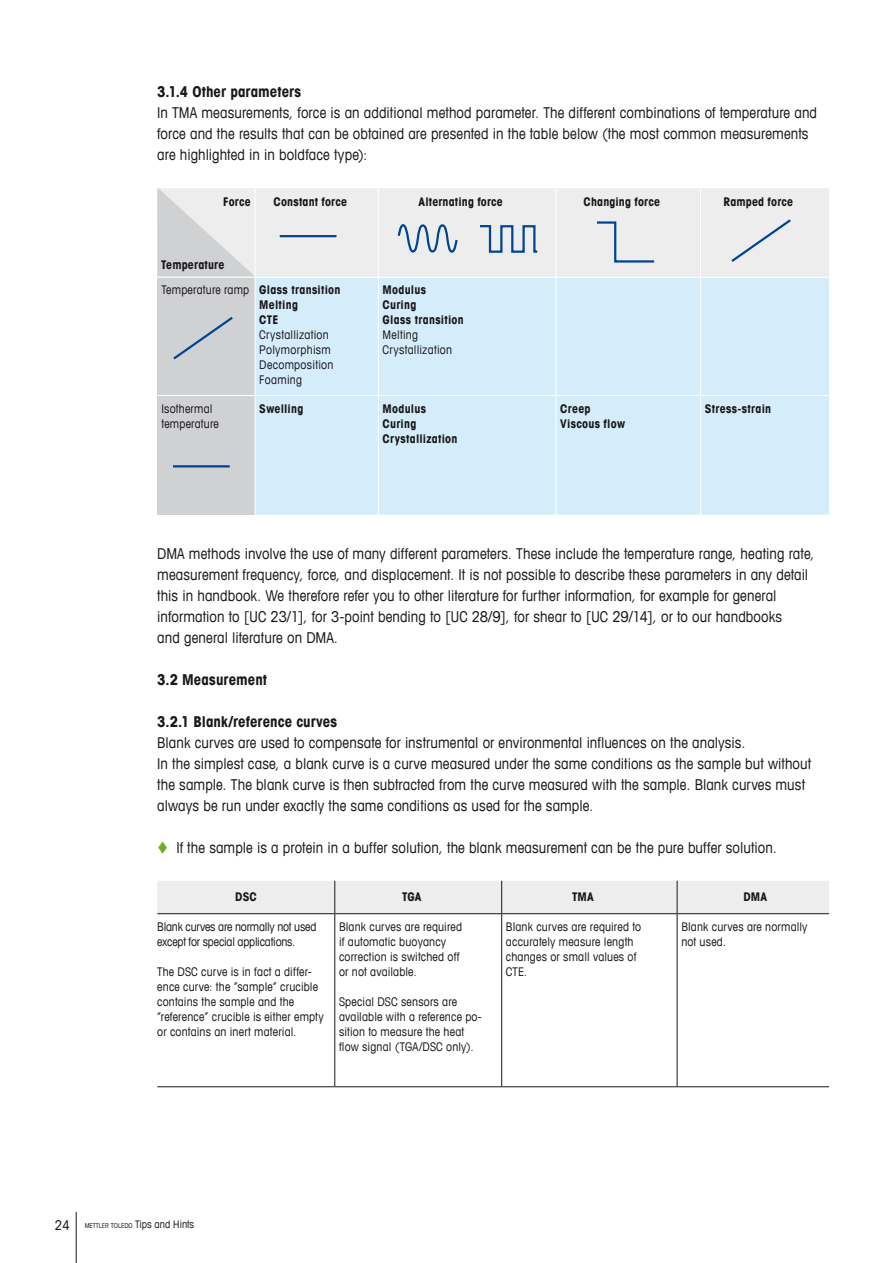
<style>
.page{position:relative;width:893px;height:1263px;background:#fff}
.page>*{position:absolute;margin:0;border:0;box-sizing:border-box;transform-origin:0 0}
.Runningtext_Book_10{font:condensed 15px/21px "Avant Garde Com";letter-spacing:.005em;color:#1a171c}
.Subtext_Bold_10_14{font:700 condensed 15px "Avant Garde Com";letter-spacing:.005em;color:#1a171c}
.Captions_Book_8_10{font:condensed 12px/15px "Avant Garde Com";letter-spacing:.015em;color:#1a171c}
.Captions_Book_8_10-2{font:700 condensed 12px/15px "Avant Garde Com";letter-spacing:.02em;color:#1a171c}
.Captions_Book_8_10-3{font:condensed 12px/15px "Avant Garde Com";letter-spacing:-.015em;color:#1a171c}
.t1{font:condensed 6.75px "Avant Garde Com";color:#1a171c}
.s1{color:#6bb022}
.s2{font-size:13.5px}
.s3{font-size:10.5px}
</style>
<div class="page">
<hr style="left:76px;top:1212px;width:1px;height:51px;background:#1a171c">
<div style="left:256px;top:188px;width:573px;height:89px;background:#ededee"></div>
<div style="left:157px;top:277px;width:98px;height:118px;background:#d0d1d2"></div>
<div style="left:256px;top:278px;width:573px;height:237px;background:#d5edfa"></div>
<div style="left:157px;top:395px;width:98px;height:120px;background:#d0d1d2"></div>
<hr style="left:378px;top:188px;width:1px;height:36px;background:#fff">
<hr style="left:378px;top:224px;width:1px;height:53px;background:#fff">
<hr style="left:378px;top:278px;width:1px;height:117px;background:#fff">
<hr style="left:378px;top:396px;width:1px;height:119px;background:#fff">
<hr style="left:157px;top:395px;width:98px;height:1px;background:#fff">
<hr style="left:255px;top:395px;width:123px;height:1px;background:#fff">
<hr style="left:378px;top:395px;width:177px;height:1px;background:#fff">
<hr style="left:556px;top:395px;width:144px;height:1px;background:#fff">
<hr style="left:701px;top:395px;width:128px;height:1px;background:#fff">
<hr style="left:157px;top:277px;width:98px;height:1px;background:#fff">
<hr style="left:555px;top:188px;width:1px;height:36px;background:#fff">
<hr style="left:555px;top:224px;width:1px;height:53px;background:#fff">
<hr style="left:555px;top:277px;width:1px;height:118px;background:#fff">
<hr style="left:555px;top:395px;width:1px;height:120px;background:#fff">
<hr style="left:700px;top:188px;width:1px;height:36px;background:#fff">
<hr style="left:700px;top:224px;width:1px;height:53px;background:#fff">
<hr style="left:700px;top:277px;width:1px;height:118px;background:#fff">
<hr style="left:700px;top:395px;width:1px;height:120px;background:#fff">
<hr style="left:280px;top:235px;width:56px;height:2px;background:#004595">
<hr style="left:173px;top:465px;width:57px;height:2px;background:#004595">
<svg style="left:478px;top:224px;width:61px;height:30px;background:#b6c6d9"></svg>
<svg style="left:595px;top:220px;width:61px;height:44px;background:#d9dfe6"></svg>
<svg style="left:729px;top:217px;width:64px;height:47px;background:#e0e4e9"></svg>
<svg style="left:173px;top:316px;width:60px;height:44px"></svg>
<svg style="left:397px;top:223px;width:62px;height:31px;background:#bdcbdb"></svg>
<svg style="left:157px;top:187px;width:98px;height:89px;background:#dedfe0"></svg>
<div style="left:157px;top:881px;width:672px;height:32px;background:#ededee"></div>
<hr style="left:335px;top:913px;width:167px;height:1px;background:#1a171c">
<hr style="left:502px;top:913px;width:175px;height:1px;background:#1a171c">
<hr style="left:677px;top:913px;width:152px;height:1px;background:#1a171c">
<hr style="left:157px;top:913px;width:178px;height:1px;background:#1a171c">
<hr style="left:501px;top:881px;width:1px;height:32px;background:#1a171c">
<hr style="left:501px;top:914px;width:1px;height:172px;background:#1a171c">
<hr style="left:334px;top:881px;width:1px;height:32px;background:#1a171c">
<hr style="left:334px;top:914px;width:1px;height:172px;background:#1a171c">
<hr style="left:677px;top:881px;width:1px;height:32px;background:#1a171c">
<hr style="left:677px;top:914px;width:1px;height:172px;background:#1a171c">
<hr style="left:157px;top:1086px;width:178px;height:1px;background:#1a171c">
<hr style="left:335px;top:1086px;width:167px;height:1px;background:#1a171c">
<hr style="left:502px;top:1086px;width:175px;height:1px;background:#1a171c">
<hr style="left:677px;top:1086px;width:152px;height:1px;background:#1a171c">
<p class="Subtext_Bold_10_14" style="left:157px;top:82px;width:145px">3.1.4 Other parameters</p>
<p class="Runningtext_Book_10" style="left:157px;top:101px;width:661px">In TMA measurements, force is an additional method parameter. The different combinations of temperature and force and the results that can be obtained are presented in the table below (the most common measurements are highlighted in in boldface type):</p>
<p class="Captions_Book_8_10-2" style="left:223px;top:193px;width:29px">Force</p>
<p class="Captions_Book_8_10-2" style="left:274px;top:193px;width:75px">Constant force</p>
<p class="Captions_Book_8_10-2" style="left:419px;top:193px;width:86px">Alternating force</p>
<p class="Captions_Book_8_10-2" style="left:584px;top:193px;width:78px">Changing force</p>
<p class="Captions_Book_8_10-2" style="left:724px;top:193px;width:71px">Ramped force</p>
<p class="Captions_Book_8_10-2" style="left:161px;top:257px;width:65px">Temperature</p>
<p class="Captions_Book_8_10" style="left:162px;top:282px;width:89px">Temperature ramp</p>
<p class="Captions_Book_8_10-2" style="left:259px;top:282px;width:83px">Glass transition<br>Melting</p>
<p class="Captions_Book_8_10-2" style="left:259px;top:312px;width:21px">CTE</p>
<p class="Captions_Book_8_10" style="left:259px;top:327px;width:71px">Crystallization</p>
<p class="Captions_Book_8_10" style="left:259px;top:342px;width:73px">Polymorphism</p>
<p class="Captions_Book_8_10" style="left:259px;top:357px;width:76px">Decomposition</p>
<p class="Captions_Book_8_10" style="left:259px;top:372px;width:44px">Foaming</p>
<p class="Captions_Book_8_10-2" style="left:383px;top:282px;width:45px">Modulus</p>
<p class="Captions_Book_8_10-2" style="left:383px;top:297px;width:35px">Curing</p>
<p class="Captions_Book_8_10-2" style="left:383px;top:312px;width:83px">Glass transition</p>
<p class="Captions_Book_8_10" style="left:383px;top:327px;width:37px">Melting</p>
<p class="Captions_Book_8_10" style="left:383px;top:342px;width:71px">Crystallization</p>
<p class="Captions_Book_8_10" style="left:162px;top:401px;width:59px">Isothermal temperature</p>
<p class="Captions_Book_8_10-2" style="left:259px;top:401px;width:46px">Swelling</p>
<p class="Captions_Book_8_10-2" style="left:383px;top:401px;width:45px">Modulus</p>
<p class="Captions_Book_8_10-2" style="left:383px;top:416px;width:35px">Curing</p>
<p class="Captions_Book_8_10-2" style="left:383px;top:431px;width:76px">Crystallization</p>
<p class="Captions_Book_8_10-2" style="left:560px;top:401px;width:32px">Creep</p>
<p class="Captions_Book_8_10-2" style="left:560px;top:416px;width:66px">Viscous flow</p>
<p class="Captions_Book_8_10-2" style="left:705px;top:401px;width:68px">Stress-strain</p>
<p class="Runningtext_Book_10" style="left:157px;top:542px;width:659px">DMA methods involve the use of many different parameters. These include the temperature range, heating rate, measurement frequency, force, and displacement. It is not possible to describe these parameters in any detail this in handbook. We therefore refer you to other literature for further information, for example for general information to [UC 23/1], for 3-point bending to [UC 28/9], for shear to [UC 29/14], or to our handbooks<br>and general literature on DMA.</p>
<p class="Subtext_Bold_10_14" style="left:157px;top:670px;width:111px">3.2 Measurement</p>
<p class="Subtext_Bold_10_14" style="left:157px;top:712px;width:181px">3.2.1 Blank/reference curves</p>
<p class="Runningtext_Book_10" style="left:157px;top:731px;width:655px">Blank curves are used to compensate for instrumental or environmental influences on the analysis.<br>In the simplest case, a blank curve is a curve measured under the same conditions as the sample but without the sample. The blank curve is then subtracted from the curve measured with the sample. Blank curves must always be run under exactly the same conditions as used for the sample.</p>
<p class="Runningtext_Book_10" style="left:157px;top:836px;width:621px"><span class="s1">▼</span> If the sample is a protein in a buffer solution, the blank measurement can be the pure buffer solution.</p>
<p class="Captions_Book_8_10-2" style="left:235px;top:889px;width:23px">DSC</p>
<p class="Captions_Book_8_10-2" style="left:402px;top:889px;width:21px">TGA</p>
<p class="Captions_Book_8_10-2" style="left:572px;top:889px;width:23px">TMA</p>
<p class="Captions_Book_8_10-2" style="left:743px;top:889px;width:25px">DMA</p>
<p class="Captions_Book_8_10-3" style="left:157px;top:919px;width:161px">Blank curves are normally not used except for special applications.</p>
<p class="Captions_Book_8_10" style="left:157px;top:964px;width:168px">The DSC curve is in fact a differ&shy;ence curve: the “sample” crucible contains the sample and the “reference” crucible is either empty or contains an inert material.</p>
<p class="Captions_Book_8_10" style="left:339px;top:919px;width:125px">Blank curves are required if automatic buoyancy correction is switched off or not available.</p>
<p class="Captions_Book_8_10" style="left:339px;top:994px;width:144px">Special DSC sensors are available with a reference po&shy;sition to measure the heat flow signal (TGA/DSC only).</p>
<p class="Captions_Book_8_10" style="left:506px;top:919px;width:137px">Blank curves are required to accurately measure length changes or small values of<br>CTE.</p>
<p class="Captions_Book_8_10" style="left:681px;top:919px;width:128px">Blank curves are normally not used.</p>
<p class="t1" style="left:55px;top:1221px;width:141px"><span class="s2">24</span> METTLER TOLEDO <span class="s3">Tips and Hints</span></p>
</div>
